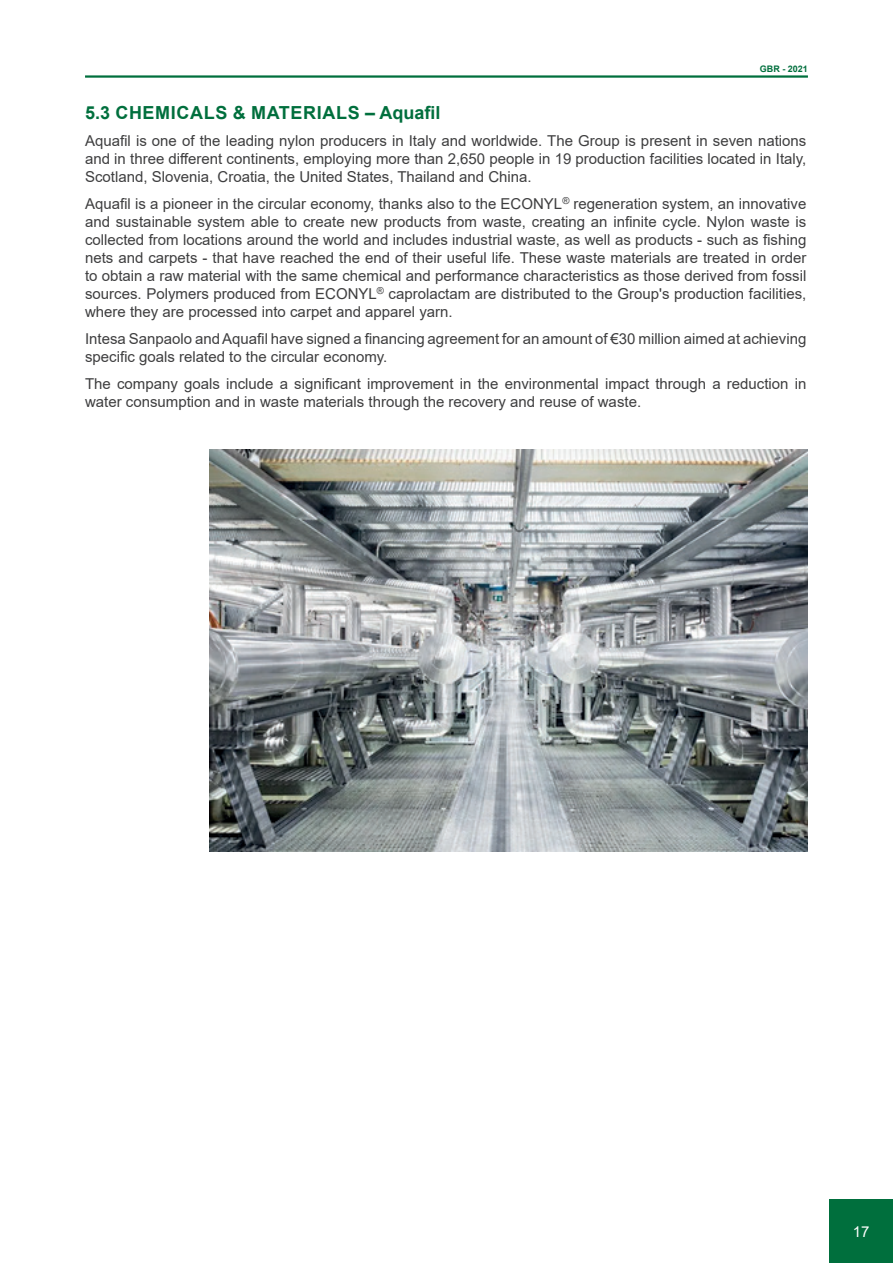
<style>
.page{position:relative;width:893px;height:1263px;background:#fff}
.page>*{position:absolute;margin:0;border:0;box-sizing:border-box;transform-origin:0 0}
.t1{font:700 18px "Arial";letter-spacing:.035em;color:#006f3d}
.t2{font:15px/18px "Arial";color:#3e3e3f;text-align:justify}
.t3{font:15px "Arial";color:#fff}
.t4{font:700 9px "Arial";color:#006f3d}
</style>
<div class="page">
<div style="left:829px;top:1199px;width:64px;height:64px;background:#006f3d"></div>
<hr style="left:85px;top:75px;width:723px;height:3px;background:#006f3d">
<img style="left:209px;top:450px;width:599px;height:402px">
<p class="t4" style="left:760px;top:62px;width:50px">GBR - 2021</p>
<p class="t1" style="left:85px;top:100px;width:357px">5.3 CHEMICALS &amp; MATERIALS – Aquafil</p>
<p class="t2" style="left:85px;top:132px;width:723px">Aquafil is one of the leading nylon producers in Italy and worldwide. The Group is present in seven nations and in three different continents, employing more than 2,650 people in 19 production facilities located in Italy, Scotland, Slovenia, Croatia, the United States, Thailand and China.</p>
<p class="t2" style="left:85px;top:195px;width:723px">Aquafil is a pioneer in the circular economy, thanks also to the ECONYL<sup>®</sup> regeneration system, an innovative and sustainable system able to create new products from waste, creating an infinite cycle. Nylon waste is collected from locations around the world and includes industrial waste, as well as products - such as fishing nets and carpets - that have reached the end of their useful life. These waste materials are treated in order to obtain a raw material with the same chemical and performance characteristics as those derived from fossil sources. Polymers produced from ECONYL<sup>®</sup> caprolactam are distributed to the Group's production facilities, where they are processed into carpet and apparel yarn.</p>
<p class="t2" style="left:85px;top:330px;width:723px">Intesa Sanpaolo and Aquafil have signed a financing agreement for an amount of €30 million aimed at achieving specific goals related to the circular economy.</p>
<p class="t2" style="left:85px;top:375px;width:723px">The company goals include a significant improvement in the environmental impact through a reduction in water consumption and in waste materials through the recovery and reuse of waste.</p>
<p class="t3" style="left:853px;top:1221px;width:18px">17</p>
</div>
